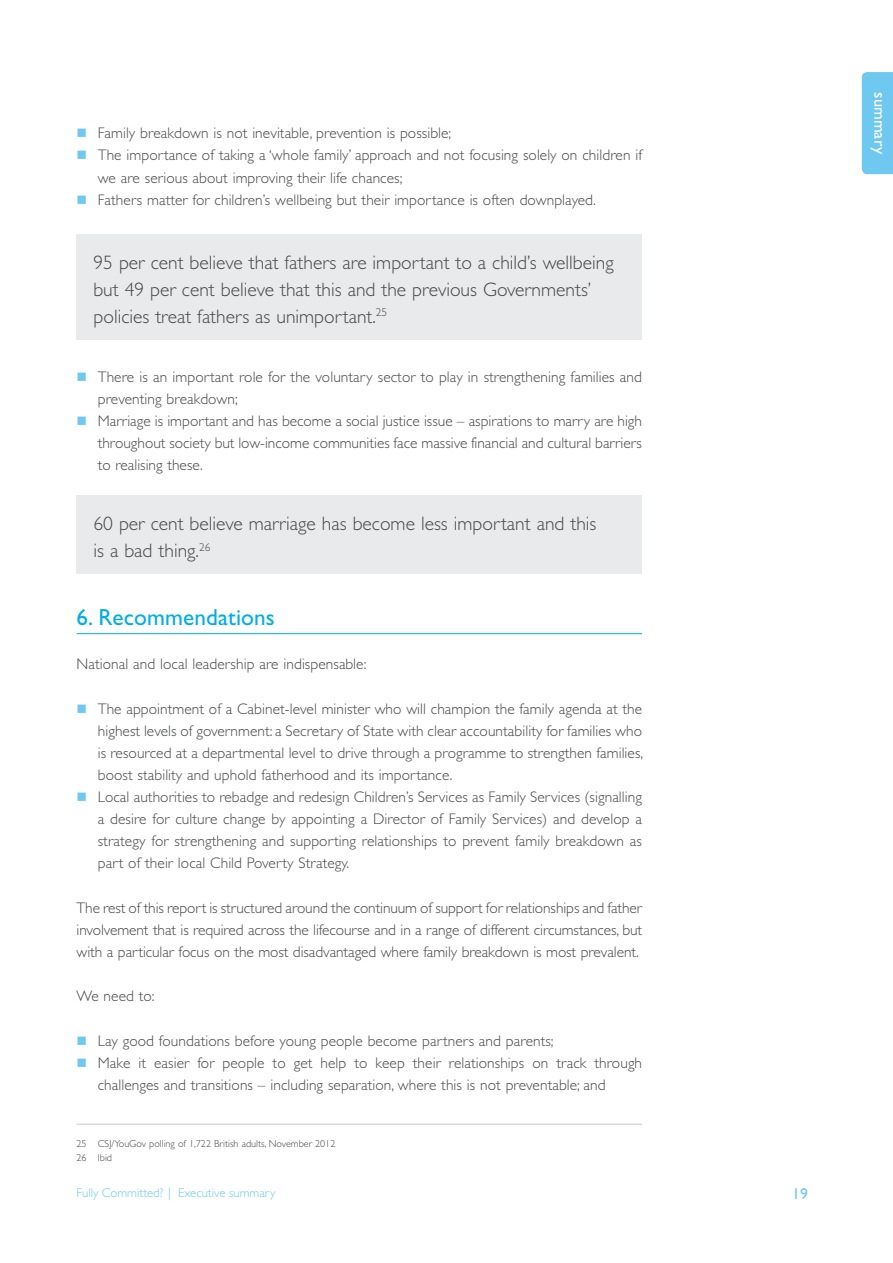
<style>
.page{position:relative;width:893px;height:1263px;background:#fff}
.page>*{position:absolute;margin:0;border:0;box-sizing:border-box;transform-origin:0 0}
.Exec_Summary__Subhea{font:23.25px "Gill Sans Std";letter-spacing:.005em;color:#00aee6}
.polling_text{font:300 19.5px/27px "Gill Sans Std";color:#464748}
.t1{font:16.5px "Gill Sans Std";color:#fff}
.t2{font:15.75px "Gill Sans Std";color:#6fc8ef}
.body{font:300 15.3px/22px "Gill Sans Std";letter-spacing:.005em;color:#464748;text-align:justify}
.t3{font:300 12.75px "Gill Sans Std";color:#6fc8ef}
.Footnote{font:300 10.2px "Gill Sans Std";color:#464748}
</style>
<div class="page">
<div style="left:862px;top:72px;width:31px;height:102px;background:#6fc8ef"></div>
<hr style="left:77px;top:633px;width:565px;height:1px;background:#00aee6">
<div style="left:77px;top:234px;width:565px;height:106px;background:#e9eaeb"></div>
<div style="left:77px;top:496px;width:565px;height:78px;background:#e9eaeb"></div>
<hr style="left:77px;top:1124px;width:565px;height:1px;background:#c7c8ca">
<p class="body" style="left:98px;top:122px;width:355px">Family breakdown is not inevitable, prevention is possible;</p>
<p class="body" style="left:98px;top:144px;width:546px">The importance of taking a ‘whole family’ approach and not focusing solely on children if we are serious about improving their life chances;</p>
<p class="body" style="left:98px;top:189px;width:500px">Fathers matter for children’s wellbeing but their importance is often downplayed.</p>
<p class="polling_text" style="left:94px;top:249px;width:522px">95 per cent believe that fathers are important to a child’s wellbeing but 49 per cent believe that this and the previous Governments’ policies treat fathers as unimportant.<sup>25</sup></p>
<p class="body" style="left:98px;top:366px;width:546px">There is an important role for the voluntary sector to play in strengthening families and preventing breakdown;</p>
<p class="body" style="left:98px;top:410px;width:546px">Marriage is important and has become a social justice issue – aspirations to marry are high throughout society but low-income communities face massive financial and cultural barriers to realising these.</p>
<p class="polling_text" style="left:94px;top:510px;width:504px">60 per cent believe marriage has become less important and this is a bad thing.<sup>26</sup></p>
<p class="Exec_Summary__Subhea" style="left:77px;top:604px;width:200px">6. Recommendations</p>
<p class="body" style="left:77px;top:653px;width:291px">National and local leadership are indispensable:</p>
<p class="body" style="left:98px;top:698px;width:547px">The appointment of a Cabinet-level minister who will champion the family agenda at the highest levels of government: a Secretary of State with clear accountability for families who is resourced at a departmental level to drive through a programme to strengthen families, boost stability and uphold fatherhood and its importance.</p>
<p class="body" style="left:98px;top:786px;width:546px">Local authorities to rebadge and redesign Children’s Services as Family Services (signalling a desire for culture change by appointing a Director of Family Services) and develop a strategy for strengthening and supporting relationships to prevent family breakdown as part of their local Child Poverty Strategy.</p>
<p class="body" style="left:77px;top:897px;width:567px">The rest of this report is structured around the continuum of support for relationships and father involvement that is required across the lifecourse and in a range of different circumstances, but with a particular focus on the most disadvantaged where family breakdown is most prevalent.</p>
<p class="body" style="left:77px;top:985px;width:80px">We need to:</p>
<p class="body" style="left:98px;top:1029px;width:457px">Lay good foundations before young people become partners and parents;</p>
<p class="body" style="left:98px;top:1052px;width:546px">Make it easier for people to get help to keep their relationships on track through challenges and transitions – including separation, where this is not preventable; and</p>
<p class="Footnote" style="left:77px;top:1138px;width:260px">25 CSJ/YouGov polling of 1,722 British adults, November 2012</p>
<p class="Footnote" style="left:77px;top:1152px;width:37px">26 Ibid</p>
<p class="t3" style="left:77px;top:1186px;width:200px">Fully Committed? | Executive summary</p>
<p class="t2" style="left:792px;top:1185px;width:17px">19</p>
<p class="t1" style="left:890px;top:92px;width:63px;rotate:90deg">summary</p>
</div>
